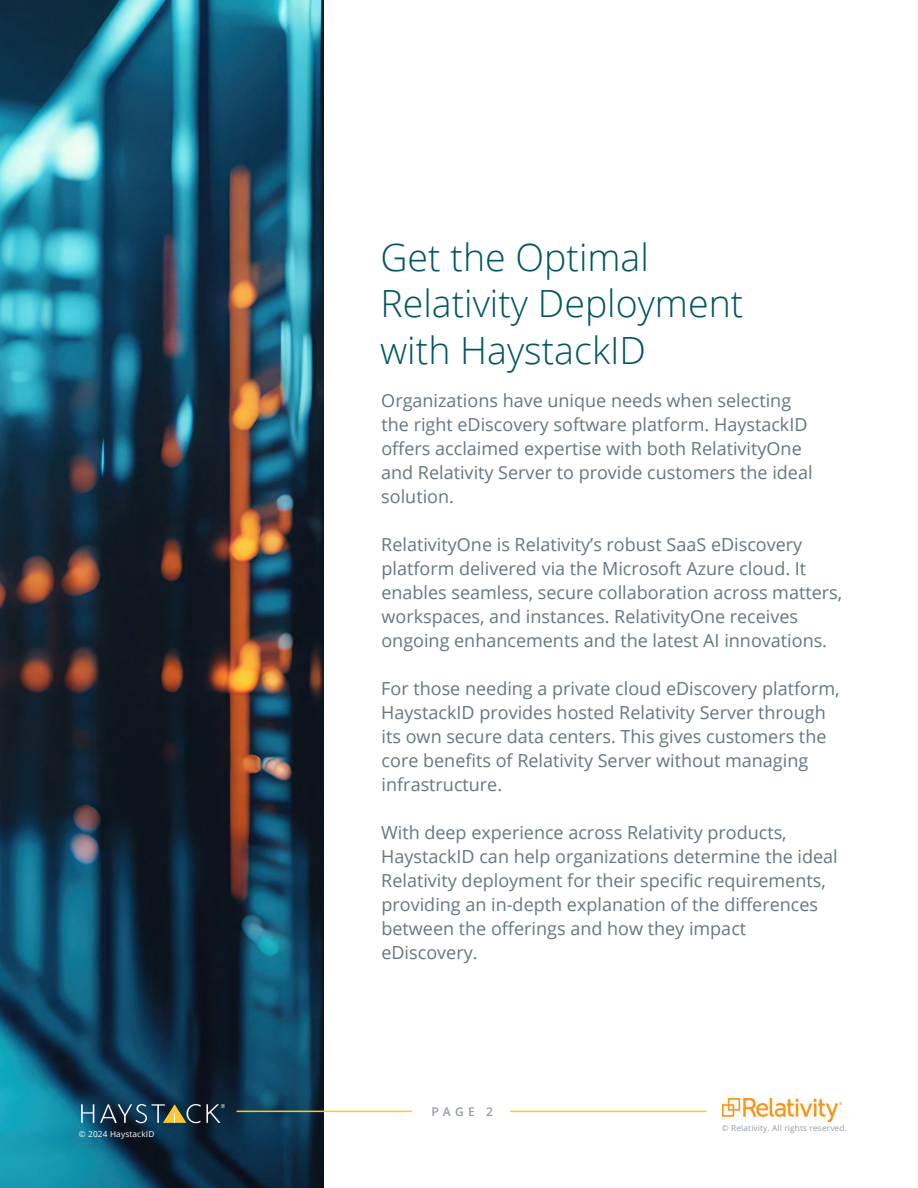
<style>
.page{position:relative;width:918px;height:1188px;background:#fff}
.page>*{position:absolute;margin:0;border:0;box-sizing:border-box;transform-origin:0 0}
.t1{font:300 37.5px/46.5px "Open Sans";color:#005565}
.t2{font:18px/24px "Open Sans";color:#65777f}
.t3{font:600 12px "Open Sans";color:#949ca6}
.t4{font:8.25px "Open Sans";letter-spacing:.02em;color:#949ca6}
.t5{font:8.25px "Open Sans";letter-spacing:.02em;color:#fff}
.t6{font:5.4px "Open Sans";color:#fff}
</style>
<div class="page">
<img style="left:723px;top:1098px;width:118px;height:23px">
<img style="left:0;top:0;width:324px;height:1188px">
<hr style="left:237px;top:1111px;width:469px;height:1px;background:#fdc82f">
<svg style="left:81px;top:1104px;width:13px;height:19px"></svg>
<svg style="left:100px;top:1104px;width:120px;height:19px;background:#46575a"></svg>
<div style="left:412px;top:1104px;width:98px;height:24px;background:#fff"></div>
<p class="t5" style="left:79px;top:1128px;width:77px">© 2024 HaystackID</p>
<p class="t6" style="left:221px;top:1103px;width:6px">®</p>
<h1 class="t1" style="left:380px;top:238px;width:365px">Get the Optimal<br>Relativity Deployment with HaystackID</h1>
<p class="t2" style="left:381px;top:388px;width:433px">Organizations have unique needs when selecting the right eDiscovery software platform. HaystackID offers acclaimed expertise with both RelativityOne and Relativity Server to provide customers the ideal solution.</p>
<p class="t2" style="left:381px;top:532px;width:462px">RelativityOne is Relativity’s robust SaaS eDiscovery platform delivered via the Microsoft Azure cloud. It enables seamless, secure collaboration across matters, workspaces, and instances. RelativityOne receives ongoing enhancements and the latest AI innovations.</p>
<p class="t2" style="left:381px;top:676px;width:460px">For those needing a private cloud eDiscovery platform, HaystackID provides hosted Relativity Server through its own secure data centers. This gives customers the core benefits of Relativity Server without managing infrastructure.</p>
<p class="t2" style="left:381px;top:820px;width:458px">With deep experience across Relativity products, HaystackID can help organizations determine the ideal Relativity deployment for their specific requirements, providing an in-depth explanation of the differences between the offerings and how they impact eDiscovery.</p>
<p class="t3" style="left:431px;top:1107px;width:63px">PAGE 2</p>
<p class="t4" style="left:722px;top:1122px;width:126px">© Relativity. All rights reserved.</p>
</div>
